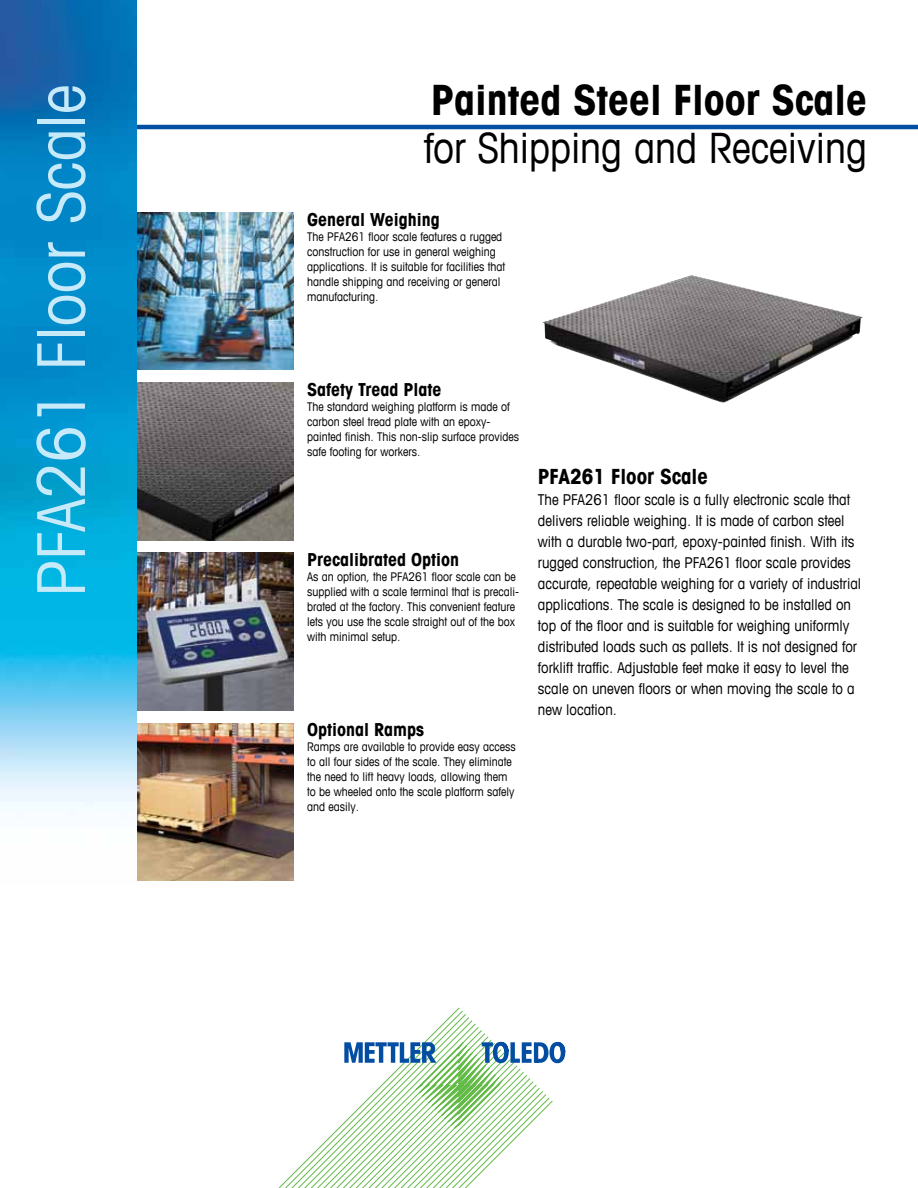
<style>
.page{position:relative;width:918px;height:1188px;background:#fff}
.page>*{position:absolute;margin:0;border:0;box-sizing:border-box;transform-origin:0 0}
.t1{font:condensed 66px "Avant Garde Com";color:#c7eafb}
.t2{font:condensed 42px "Avant Garde Com";color:#000}
.t3{font:700 condensed 42px "Avant Garde Com";color:#000}
.t4{font:700 condensed 21px "Avant Garde Com";color:#000}
.t5{font:700 condensed 18px "Avant Garde Com";color:#000}
.t6{font:condensed 15px/21px "Avant Garde Com";color:#000}
.t7{font:condensed 12px/15px "Avant Garde Com";color:#000}
</style>
<div class="page">
<img style="left:136px;top:553px;width:157px;height:157px">
<img style="left:136px;top:383px;width:157px;height:157px">
<img style="left:136px;top:213px;width:157px;height:157px">
<img style="left:136px;top:723px;width:157px;height:158px">
<hr style="left:4px;top:125px;width:914px;height:4px;background:#004fa3">
<svg style="left:278px;top:1008px;width:247px;height:180px"></svg>
<svg style="left:344px;top:1042px;width:221px;height:87px"></svg>
<img style="left:543px;top:275px;width:320px;height:128px">
<img style="left:0;top:0;width:136px;height:810px">
<h1 class="t1" style="left:20px;top:597px;width:514px;rotate:-90deg">PFA261 Floor Scale</h1>
<h2 class="t3" style="left:431px;top:73px;width:438px">Painted Steel Floor Scale</h2>
<h2 class="t2" style="left:424px;top:122px;width:445px">for Shipping and Receiving</h2>
<h3 class="t5" style="left:307px;top:208px;width:134px">General Weighing</h3>
<p class="t7" style="left:307px;top:229px;width:199px">The PFA261 floor scale features a rugged construction for use in general weighing applications. It is suitable for facilities that handle shipping and receiving or general manufacturing.</p>
<h3 class="t5" style="left:307px;top:378px;width:136px">Safety Tread Plate</h3>
<p class="t7" style="left:307px;top:399px;width:213px">The standard weighing platform is made of carbon steel tread plate with an epoxy&shy;painted finish. This non-slip surface provides safe footing for workers.</p>
<h3 class="t5" style="left:307px;top:548px;width:154px">Precalibrated Option</h3>
<p class="t7" style="left:307px;top:569px;width:213px">As an option, the PFA261 floor scale can be supplied with a scale terminal that is precali&shy;brated at the factory. This convenient feature lets you use the scale straight out of the box with minimal setup.</p>
<h3 class="t5" style="left:307px;top:718px;width:119px">Optional Ramps</h3>
<p class="t7" style="left:307px;top:739px;width:210px">Ramps are available to provide easy access to all four sides of the scale. They eliminate the need to lift heavy loads, allowing them to be wheeled onto the scale platform safely and easily.</p>
<h3 class="t4" style="left:538px;top:462px;width:171px">PFA261 Floor Scale</h3>
<p class="t6" style="left:538px;top:488px;width:325px">The PFA261 floor scale is a fully electronic scale that delivers reliable weighing. It is made of carbon steel with a durable two-part, epoxy-painted finish. With its rugged construction, the PFA261 floor scale provides accurate, repeatable weighing for a variety of industrial applications. The scale is designed to be installed on top of the floor and is suitable for weighing uniformly distributed loads such as pallets. It is not designed for forklift traffic. Adjustable feet make it easy to level the scale on uneven floors or when moving the scale to a new location.</p>
</div>
